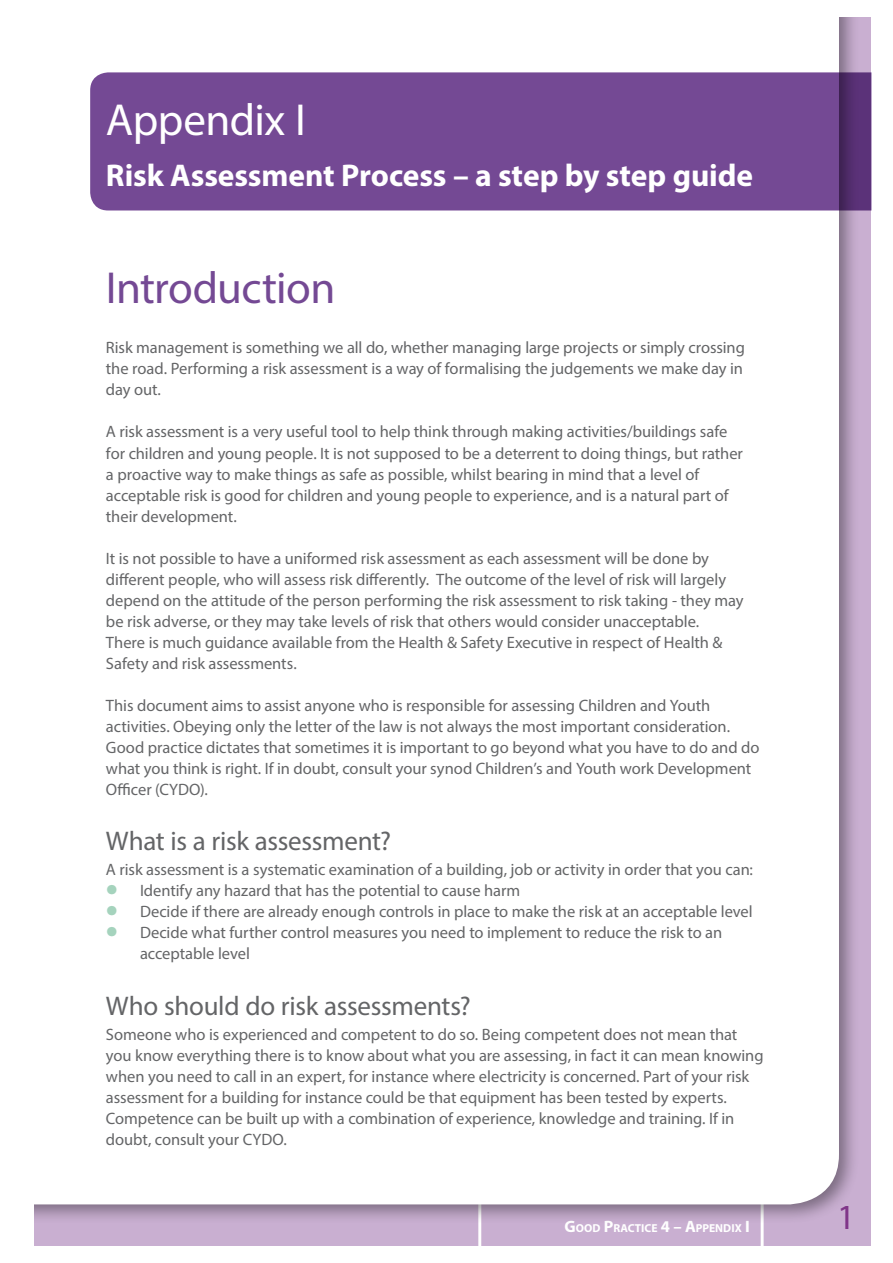
<style>
.page{position:relative;width:893px;height:1263px;background:#c9afd1}
.page>*{position:absolute;margin:0;border:0;box-sizing:border-box;transform-origin:0 0}
.t1{font:45px "Myriad Pro";letter-spacing:-.015em;color:#744994}
.t2{font:45px "Myriad Pro";letter-spacing:-.01em;color:#fff}
.t3{font:35.4px "Myriad Pro";color:#803689}
.t4{font:700 31.5px "Myriad Pro";letter-spacing:-.005em;color:#fff}
.t5{font:27px "Myriad Pro";letter-spacing:-.01em;color:#646567}
.t6{font:16.5px/21px "Myriad Pro";letter-spacing:-.005em;color:#646567}
.t7{font:700 11.55px "Myriad Pro";letter-spacing:.005em;color:#fff}
.s1{font-weight:700;font-size:36px;color:#a5d3bd}
.s2{font-size:16.5px}
</style>
<div class="page">
<hr style="left:478px;top:1195px;width:3px;height:68px;background:#fff">
<hr style="left:761px;top:1196px;width:3px;height:67px;background:#fff">
<div style="left:3px;top:1246px;width:890px;height:17px;background:#fff"></div>
<div style="left:871px;top:0;width:22px;height:1263px;background:#fff"></div>
<div style="left:0;top:0;width:859px;height:1224px;background:#1a171c;opacity:.45"></div>
<div style="left:34px;top:17px;width:805px;height:1187px;background:#fff"></div>
<div style="left:0;top:0;width:893px;height:17px;background:#fff"></div>
<div style="left:0;top:0;width:34px;height:1263px;background:#fff"></div>
<div style="left:90px;top:72px;width:781px;height:138px;background:#744994"></div>
<h1 class="t2" style="left:106px;top:92px;width:201px">Appendix I</h1>
<h3 class="t4" style="left:106px;top:155px;width:649px">Risk Assessment Process – a step by step guide</h3>
<h1 class="t1" style="left:106px;top:260px;width:231px">Introduction</h1>
<p class="t6" style="left:106px;top:337px;width:640px;text-align:justify">Risk management is something we all do, whether managing large projects or simply crossing the road. Performing a risk assessment is a way of formalising the judgements we make day in day out.</p>
<p class="t6" style="left:106px;top:421px;width:638px">A risk assessment is a very useful tool to help think through making activities/buildings safe for children and young people. It is not supposed to be a deterrent to doing things, but rather a proactive way to make things as safe as possible, whilst bearing in mind that a level of acceptable risk is good for children and young people to experience, and is a natural part of their development.</p>
<p class="t6" style="left:106px;top:547px;width:639px">It is not possible to have a uniformed risk assessment as each assessment will be done by different people, who will assess risk differently. The outcome of the level of risk will largely depend on the attitude of the person performing the risk assessment to risk taking - they may be risk adverse, or they may take levels of risk that others would consider unacceptable.<br>There is much guidance available from the Health &amp; Safety Executive in respect of Health &amp; Safety and risk assessments.</p>
<p class="t6" style="left:106px;top:694px;width:655px">This document aims to assist anyone who is responsible for assessing Children and Youth activities. Obeying only the letter of the law is not always the most important consideration.<br>Good practice dictates that sometimes it is important to go beyond what you have to do and do what you think is right. If in doubt, consult your synod Children’s and Youth work Development Officer (CYDO).</p>
<h3 class="t5" style="left:106px;top:824px;width:287px">What is a risk assessment?</h3>
<p class="t6" style="left:106px;top:859px;width:648px">A risk assessment is a systematic examination of a building, job or activity in order that you can:</p>
<p class="t6" style="left:106px;top:880px;width:416px"><span class="s1">•</span> Identify any hazard that has the potential to cause harm</p>
<p class="t6" style="left:106px;top:901px;width:648px"><span class="s1">•</span> Decide if there are already enough controls in place to make the risk at an acceptable level</p>
<p class="t6" style="left:140px;top:922px;width:584px;text-indent:-34px"><span class="s1">•</span> Decide what further control measures you need to implement to reduce the risk to an acceptable level</p>
<h3 class="t5" style="left:106px;top:989px;width:366px">Who should do risk assessments?</h3>
<p class="t6" style="left:106px;top:1024px;width:659px">Someone who is experienced and competent to do so. Being competent does not mean that you know everything there is to know about what you are assessing, in fact it can mean knowing when you need to call in an expert, for instance where electricity is concerned. Part of your risk assessment for a building for instance could be that equipment has been tested by experts.<br>Competence can be built up with a combination of experience, knowledge and training. If in doubt, consult your CYDO.</p>
<p class="t7" style="left:564px;top:1221px;width:185px"><span class="s2">G</span>OOD <span class="s2">P</span>RACTICE <span class="s2">4 – A</span>PPENDIX <span class="s2">I</span></p>
<h2 class="t3" style="left:837px;top:1196px;width:20px">1</h2>
</div>
